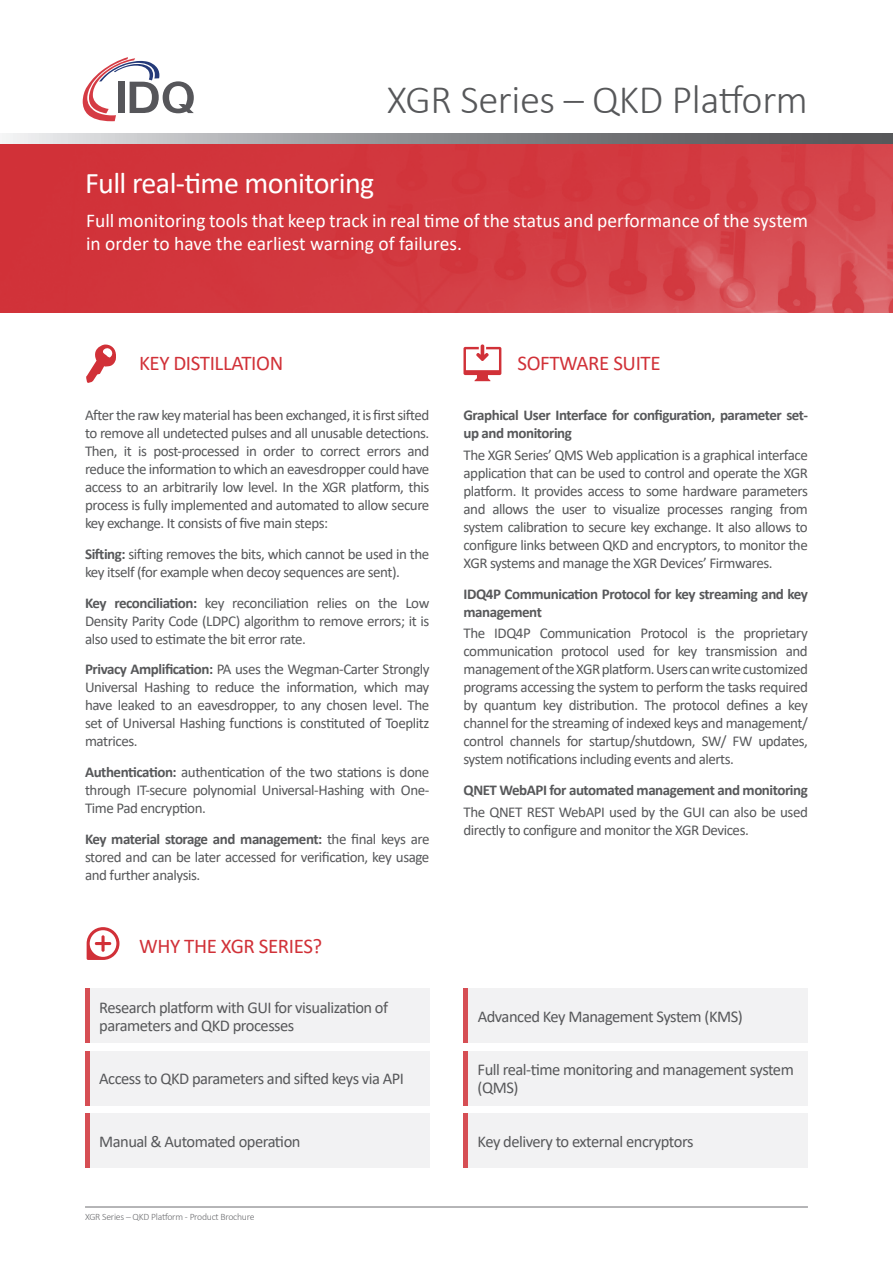
<style>
.page{position:relative;width:893px;height:1263px;background:#fff}
.page>*{position:absolute;margin:0;border:0;box-sizing:border-box;transform-origin:0 0}
.t1{font:300 40.5px "Calibri";letter-spacing:-.01em;color:#57585a}
.t2{font:30px "Calibri";letter-spacing:-.02em;color:#fff}
.t3{font:21px "Calibri";letter-spacing:-.02em;color:#d13138}
.t4{font:19.5px/22.5px "Calibri";color:#fff}
.t5{font:16.5px/18.8px "Calibri";letter-spacing:-.03em;color:#57585a}
.t6{font:15px/18px "Calibri";letter-spacing:-.03em;color:#57585a;text-align:justify}
.t7{font:700 15px/18px "Calibri";letter-spacing:-.03em;color:#57585a}
.t8{font:300 9.75px "Calibri";letter-spacing:-.025em;color:#6c6d70}
.s1{font-weight:700}
</style>
<div class="page">
<hr style="left:85px;top:1206px;width:723px;height:1px;background:#6c6d70">
<img style="left:0;top:144px;width:893px;height:169px">
<svg style="left:2px;top:134px;width:891px;height:10px;background:#929396"></svg>
<svg style="left:83px;top:57px;width:111px;height:64px"></svg>
<svg style="left:87px;top:927px;width:32px;height:33px"></svg>
<div style="left:85px;top:989px;width:344px;height:54px;background:#f2f2f3"></div>
<hr style="left:85px;top:989px;width:4px;height:54px;background:#d64e54">
<svg style="left:463px;top:344px;width:38px;height:37px"></svg>
<div style="left:464px;top:989px;width:344px;height:54px;background:#f2f2f3"></div>
<hr style="left:464px;top:989px;width:4px;height:54px;background:#d64e54">
<div style="left:85px;top:1051px;width:344px;height:54px;background:#f2f2f3"></div>
<hr style="left:85px;top:1051px;width:4px;height:54px;background:#d64e54">
<div style="left:464px;top:1051px;width:344px;height:54px;background:#f2f2f3"></div>
<hr style="left:464px;top:1051px;width:4px;height:54px;background:#d64e54">
<div style="left:85px;top:1114px;width:344px;height:54px;background:#f2f2f3"></div>
<hr style="left:85px;top:1114px;width:4px;height:54px;background:#d64e54">
<div style="left:464px;top:1114px;width:344px;height:54px;background:#f2f2f3"></div>
<hr style="left:464px;top:1114px;width:4px;height:54px;background:#d64e54">
<svg style="left:86px;top:344px;width:30px;height:39px"></svg>
<p class="t1" style="left:387px;top:74px;width:423px">XGR Series – QKD Platform</p>
<p class="t2" style="left:85px;top:162px;width:291px">Full real-time monitoring</p>
<p class="t4" style="left:86px;top:209px;width:723px">Full monitoring tools that keep track in real time of the status and performance of the system in order to have the earliest warning of failures.</p>
<p class="t3" style="left:139px;top:348px;width:146px">KEY DISTILLATION</p>
<p class="t6" style="left:85px;top:406px;width:346px">After the raw key material has been exchanged, it is first sifted to remove all undetected pulses and all unusable detections.<br>Then, it is post-processed in order to correct errors and reduce the information to which an eavesdropper could have access to an arbitrarily low level. In the XGR platform, this process is fully implemented and automated to allow secure key exchange. It consists of five main steps:</p>
<p class="t6" style="left:85px;top:544px;width:346px"><span class="s1">Sifting:</span> sifting removes the bits, which cannot be used in the key itself (for example when decoy sequences are sent).</p>
<p class="t6" style="left:85px;top:593px;width:346px"><span class="s1">Key reconciliation:</span> key reconciliation relies on the Low Density Parity Code (LDPC) algorithm to remove errors; it is also used to estimate the bit error rate.</p>
<p class="t6" style="left:85px;top:660px;width:346px"><span class="s1">Privacy Amplification:</span> PA uses the Wegman-Carter Strongly Universal Hashing to reduce the information, which may have leaked to an eavesdropper, to any chosen level. The set of Universal Hashing functions is constituted of Toeplitz matrices.</p>
<p class="t6" style="left:85px;top:763px;width:346px"><span class="s1">Authentication:</span> authentication of the two stations is done through IT-secure polynomial Universal-Hashing with One-Time Pad encryption.</p>
<p class="t6" style="left:85px;top:829px;width:346px"><span class="s1">Key material storage and management:</span> the final keys are stored and can be later accessed for verification, key usage and further analysis.</p>
<p class="t3" style="left:139px;top:931px;width:185px">WHY THE XGR SERIES?</p>
<p class="t5" style="left:99px;top:997px;width:290px">Research platform with GUI for visualization of parameters and QKD processes</p>
<p class="t3" style="left:517px;top:348px;width:145px">SOFTWARE SUITE</p>
<p class="t7" style="left:463px;top:406px;width:346px">Graphical User Interface for configuration, parameter set&shy;up and monitoring</p>
<p class="t6" style="left:463px;top:445px;width:346px">The XGR Series’ QMS Web application is a graphical interface application that can be used to control and operate the XGR platform. It provides access to some hardware parameters and allows the user to visualize processes ranging from system calibration to secure key exchange. It also allows to configure links between QKD and encryptors, to monitor the XGR systems and manage the XGR Devices’ Firmwares.</p>
<p class="t7" style="left:463px;top:584px;width:346px">IDQ4P Communication Protocol for key streaming and key management</p>
<p class="t6" style="left:463px;top:624px;width:346px">The IDQ4P Communication Protocol is the proprietary communication protocol used for key transmission and management of the XGR platform. Users can write customized programs accessing the system to perform the tasks required by quantum key distribution. The protocol defines a key channel for the streaming of indexed keys and management/ control channels for startup/shutdown, SW/ FW updates, system notifications including events and alerts.</p>
<p class="t7" style="left:463px;top:781px;width:346px">QNET WebAPI for automated management and monitoring</p>
<p class="t6" style="left:463px;top:802px;width:346px">The QNET REST WebAPI used by the GUI can also be used directly to configure and monitor the XGR Devices.</p>
<p class="t5" style="left:478px;top:1006px;width:267px">Advanced Key Management System (KMS)</p>
<p class="t5" style="left:99px;top:1069px;width:306px">Access to QKD parameters and sifted keys via API</p>
<p class="t5" style="left:478px;top:1060px;width:318px;line-height:18px">Full real-time monitoring and management system (QMS)</p>
<p class="t5" style="left:99px;top:1132px;width:203px">Manual &amp; Automated operation</p>
<p class="t5" style="left:478px;top:1132px;width:217px">Key delivery to external encryptors</p>
<p class="t8" style="left:85px;top:1211px;width:171px">XGR Series – QKD Platform - Product Brochure</p>
</div>
